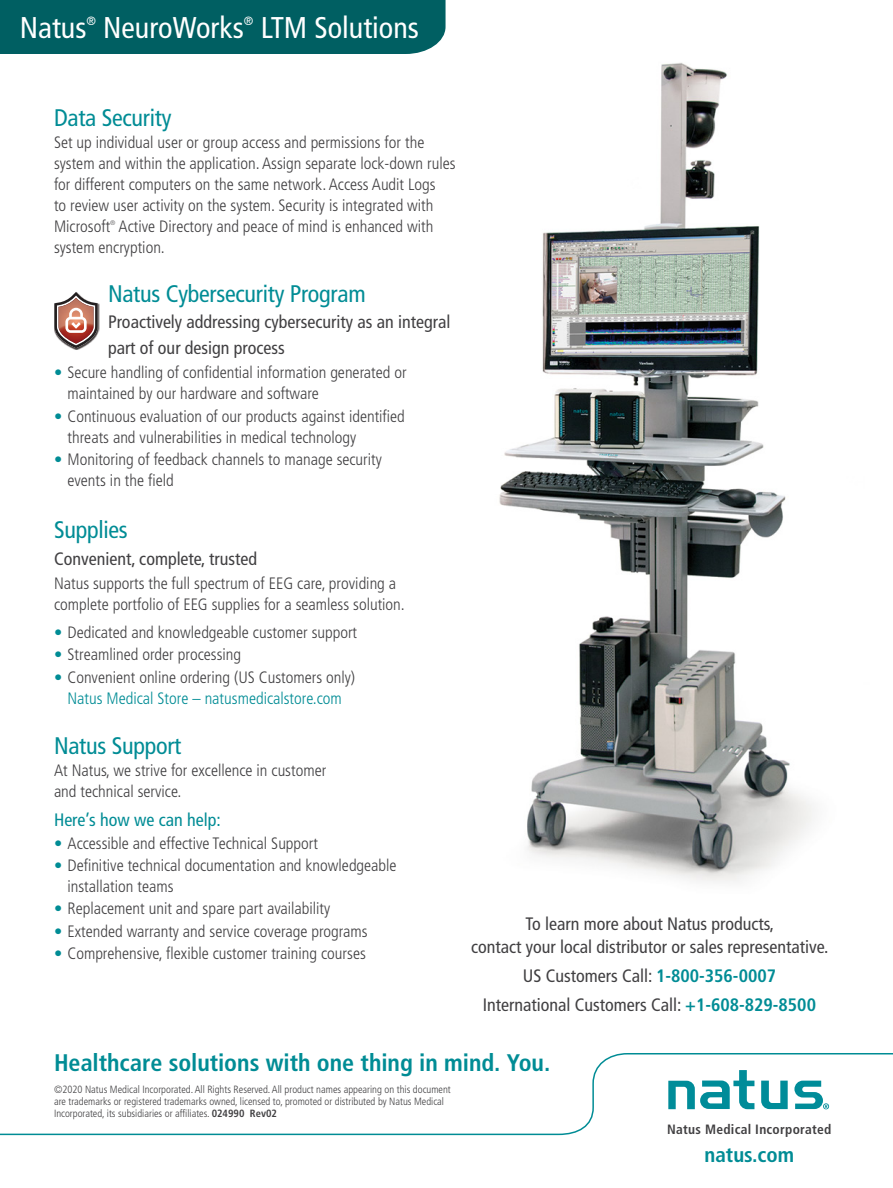
<style>
.page{position:relative;width:893px;height:1188px;background:#fff}
.page>*{position:absolute;margin:0;border:0;box-sizing:border-box;transform-origin:0 0}
.t1{font:condensed 30px "Frutiger LT Std";color:#fff}
.t2{font:condensed 24px "Frutiger LT Std";letter-spacing:-.01em;color:#008c95}
.t3{font:700 condensed 24px "Frutiger LT Std";color:#008c95}
.t4{font:700 condensed 21px "Frutiger LT Std";color:#008c95}
.t5{font:condensed 18px/25.5px "Frutiger LT Std";color:#414042;text-align:center}
.t6{font:condensed 18px "Frutiger LT Std";color:#008c95}
.t7{font:300 condensed 16.5px/21px "Frutiger LT Std";color:#414042}
.t8{font:700 condensed 13.5px "Frutiger LT Std";letter-spacing:.02em;color:#414042}
.t9{font:condensed 12px "Frutiger LT Std";color:#fff}
.t10{font:300 condensed 10.5px/12px "Frutiger LT Std";color:#414042}
.t11{font:300 condensed 6.6px "Frutiger LT Std";color:#414042}
.s1{font-weight:700;color:#008c95}
.s2{color:#008c95}
.s3{font-weight:700}
</style>
<div class="page">
<svg style="left:0;top:1053px;width:893px;height:83px"></svg>
<div style="left:0;top:0;width:446px;height:54px;background:#005f62"></div>
<img style="left:499px;top:62px;width:315px;height:820px">
<img style="left:71px;top:303px;width:29px;height:47px">
<svg style="left:54px;top:292px;width:44px;height:56px"></svg>
<h1 class="t1" style="left:20px;top:10px;width:68px">Natus</h1>
<p class="t9" style="left:86px;top:14px;width:11px">®</p>
<h1 class="t1" style="left:103px;top:10px;width:142px">NeuroWorks</h1>
<p class="t9" style="left:244px;top:14px;width:11px">®</p>
<h1 class="t1" style="left:261px;top:10px;width:160px">LTM Solutions</h1>
<h2 class="t2" style="left:54px;top:104px;width:119px">Data Security</h2>
<p class="t7" style="left:54px;top:132px;width:403px">Set up individual user or group access and permissions for the system and within the application. Assign separate lock-down rules for different computers on the same network. Access Audit Logs<br>to review user activity on the system. Security is integrated with Microsoft</p>
<p class="t7" style="left:54px;top:216px;width:381px;text-indent:65px">Active Directory and peace of mind is enhanced with system encryption.</p>
<p class="t11" style="left:110px;top:219px;width:7px">®</p>
<h2 class="t2" style="left:108px;top:279px;width:259px">Natus Cybersecurity Program</h2>
<p class="t5" style="left:108px;top:309px;width:344px;text-align:left">Proactively addressing cybersecurity as an integral part of our design process</p>
<p class="t7" style="left:67px;top:362px;width:341px;text-indent:-13px"><span class="s1">•</span> Secure handling of confidential information generated or maintained by our hardware and software</p>
<p class="t7" style="left:67px;top:406px;width:339px;text-indent:-13px"><span class="s1">•</span> Continuous evaluation of our products against identified threats and vulnerabilities in medical technology</p>
<p class="t7" style="left:67px;top:449px;width:316px;text-indent:-13px"><span class="s1">•</span> Monitoring of feedback channels to manage security events in the field</p>
<h2 class="t2" style="left:54px;top:515px;width:75px">Supplies</h2>
<p class="t5" style="left:54px;top:546px;width:205px">Convenient, complete, trusted</p>
<p class="t7" style="left:54px;top:573px;width:352px">Natus supports the full spectrum of EEG care, providing a complete portfolio of EEG supplies for a seamless solution.</p>
<p class="t7" style="left:54px;top:622px;width:305px"><span class="s1">•</span> Dedicated and knowledgeable customer support</p>
<p class="t7" style="left:54px;top:644px;width:189px"><span class="s1">•</span> Streamlined order processing</p>
<p class="t7" style="left:54px;top:667px;width:303px;text-align:center"><span class="s1">•</span> Convenient online ordering (US Customers only)<br><span class="s2">Natus Medical Store – natusmedicalstore.com</span></p>
<h2 class="t2" style="left:54px;top:731px;width:129px">Natus Support</h2>
<p class="t7" style="left:54px;top:760px;width:274px">At Natus, we strive for excellence in customer and technical service.</p>
<p class="t6" style="left:54px;top:810px;width:168px">Here’s how we can help:</p>
<p class="t7" style="left:54px;top:833px;width:266px"><span class="s1">•</span> Accessible and effective Technical Support</p>
<p class="t7" style="left:67px;top:855px;width:331px;text-indent:-13px"><span class="s1">•</span> Definitive technical documentation and knowledgeable installation teams</p>
<p class="t7" style="left:54px;top:898px;width:278px"><span class="s1">•</span> Replacement unit and spare part availability</p>
<p class="t7" style="left:54px;top:921px;width:315px"><span class="s1">•</span> Extended warranty and service coverage programs</p>
<p class="t7" style="left:54px;top:943px;width:313px"><span class="s1">•</span> Comprehensive, flexible customer training courses</p>
<p class="t5" style="left:471px;top:913px;width:359px;line-height:22.5px">To learn more about Natus products,<br>contact your local distributor or sales representative.</p>
<p class="t5" style="left:483px;top:961px;width:335px;line-height:29.2px">US Customers Call: <span class="s1">1-800-356-0007<br></span>International Customers Call: <span class="s1">+1-608-829-8500</span></p>
<h2 class="t3" style="left:54px;top:1048px;width:498px">Healthcare solutions with one thing in mind. You.</h2>
<p class="t10" style="left:54px;top:1084px;width:398px">©2020 Natus Medical Incorporated. All Rights Reserved. All product names appearing on this document are trademarks or registered trademarks owned, licensed to, promoted or distributed by Natus Medical<br>Incorporated, its subsidiaries or affiliates. <span class="s3">024990 Rev02</span></p>
<p class="t8" style="left:667px;top:1121px;width:166px">Natus Medical Incorporated</p>
<p class="t4" style="left:705px;top:1142px;width:91px">natus.com</p>
</div>
